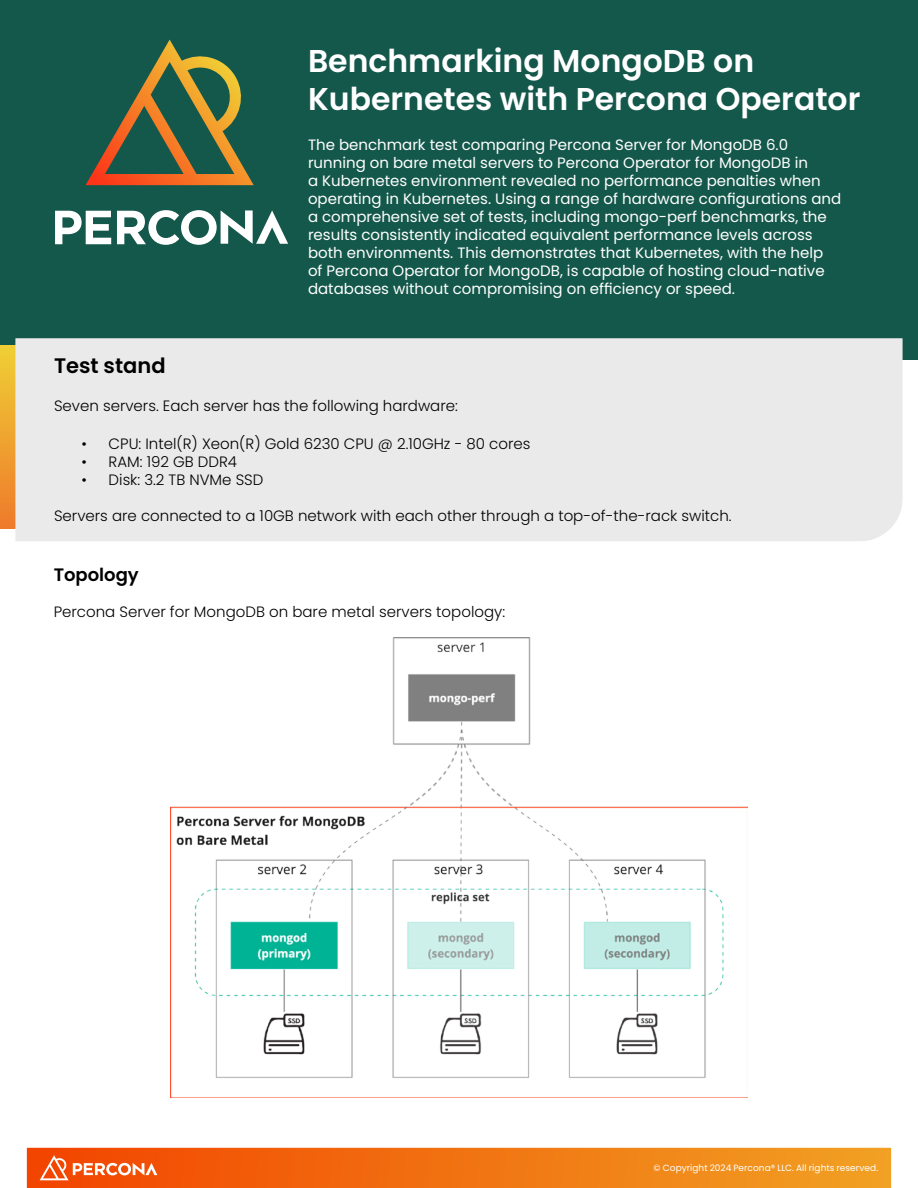
<style>
.page{position:relative;width:918px;height:1188px;background:#fff}
.page>*{position:absolute;margin:0;border:0;box-sizing:border-box;transform-origin:0 0}
.t1{font:600 31.5px/37.8px "Poppins";color:#fff}
.t2{font:600 21px "Poppins";color:#000}
.t3{font:600 18px "Poppins";color:#000}
.t4{font:15px/18px "Poppins";color:#fff}
.t5{font:300 15px "Poppins";color:#000}
.t6{font:9px "Poppins";letter-spacing:.005em;color:#fff}
</style>
<div class="page">
<div style="left:0;top:0;width:918px;height:359px;background:#14584b"></div>
<svg style="left:27px;top:1148px;width:864px;height:40px;background:#f17515"></svg>
<div style="left:0;top:346px;width:17px;height:183px;background:linear-gradient(to bottom,#efcf35,#ee7a2c)"></div>
<div style="left:15px;top:338px;width:888px;height:203px;background:#eaeaea"></div>
<svg style="left:86px;top:40px;width:168px;height:145px"></svg>
<svg style="left:55px;top:211px;width:56px;height:33px"></svg>
<svg style="left:117px;top:210px;width:171px;height:35px"></svg>
<img style="left:170px;top:638px;width:577px;height:460px">
<h1 class="t1" style="left:308px;top:42px;width:554px">Benchmarking MongoDB on<br>Kubernetes with Percona Operator</h1>
<p class="t4" style="left:308px;top:136px;width:535px">The benchmark test comparing Percona Server for MongoDB 6.0 running on bare metal servers to Percona Operator for MongoDB in<br>a Kubernetes environment revealed no performance penalties when operating in Kubernetes. Using a range of hardware configurations and a comprehensive set of tests, including mongo-perf benchmarks, the results consistently indicated equivalent performance levels across both environments. This demonstrates that Kubernetes, with the help of Percona Operator for MongoDB, is capable of hosting cloud-native databases without compromising on efficiency or speed.</p>
<h2 class="t2" style="left:54px;top:354px;width:113px">Test stand</h2>
<p class="t5" style="left:54px;top:397px;width:405px">Seven servers. Each server has the following hardware:</p>
<p class="t5" style="left:82px;top:435px;width:450px">• CPU: Intel(R) Xeon(R) Gold 6230 CPU @ 2.10GHz - 80 cores</p>
<p class="t5" style="left:82px;top:453px;width:157px">• RAM: 192 GB DDR4</p>
<p class="t5" style="left:82px;top:471px;width:183px">• Disk: 3.2 TB NVMe SSD</p>
<p class="t5" style="left:54px;top:507px;width:679px">Servers are connected to a 10GB network with each other through a top-of-the-rack switch.</p>
<p class="t3" style="left:54px;top:564px;width:87px">Topology</p>
<p class="t5" style="left:54px;top:603px;width:453px">Percona Server for MongoDB on bare metal servers topology:</p>
<p class="t6" style="left:654px;top:1162px;width:226px">© Copyright 2024 Percona® LLC. All rights reserved.</p>
</div>
